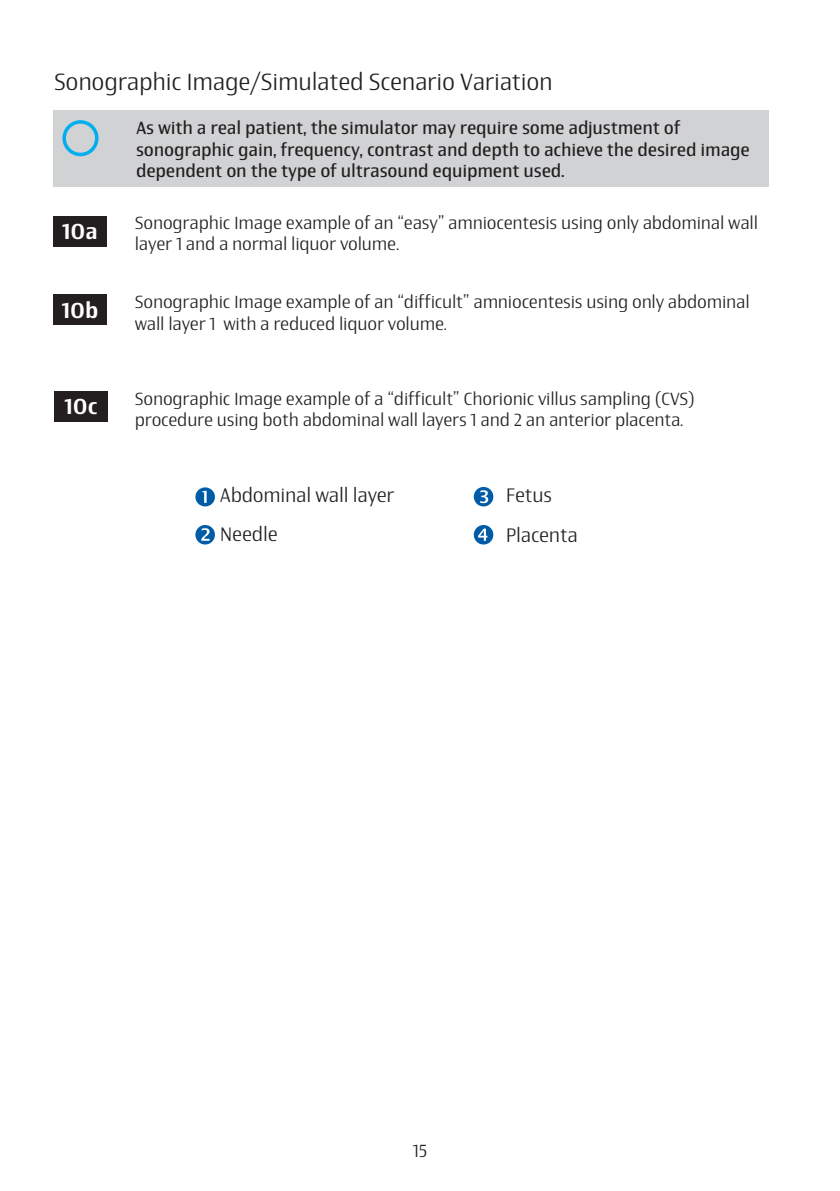
<style>
.page{position:relative;width:840px;height:1191px;background:#fff}
.page>*{position:absolute;margin:0;border:0;box-sizing:border-box;transform-origin:0 0}
.t1{font:300 24px "Newbery Sans Pro";letter-spacing:-.01em;color:#231f20}
.t2{font:500 22px "Newbery Sans Pro";color:#fff}
.t3{font:300 20px/38.8px "Newbery Sans Pro";letter-spacing:-.01em;color:#231f20}
.t4{font:300 18px/21.6px "Newbery Sans Pro";letter-spacing:-.01em;color:#231f20}
.t5{font:18px/21.6px "Newbery Sans Pro";letter-spacing:-.01em;color:#231f20}
</style>
<div class="page">
<div style="left:53px;top:216px;width:54px;height:31px;background:#231f20"></div>
<div style="left:53px;top:294px;width:54px;height:31px;background:#231f20"></div>
<div style="left:54px;top:391px;width:54px;height:30px;background:#231f20"></div>
<div style="left:53px;top:110px;width:715px;height:77px;background:#d1d2d4"></div>
<div style="left:62px;top:120px;width:36px;height:36px;border:4px solid #00aeef;border-radius:50%"></div>
<svg style="left:195px;top:487px;width:20px;height:19px"></svg>
<svg style="left:473px;top:487px;width:20px;height:19px"></svg>
<svg style="left:473px;top:525px;width:20px;height:19px"></svg>
<svg style="left:195px;top:525px;width:20px;height:19px"></svg>
<h1 class="t1" style="left:54px;top:67px;width:500px">Sonographic Image/Simulated Scenario Variation</h1>
<p class="t2" style="left:62px;top:218px;width:37px">10a</p>
<p class="t2" style="left:62px;top:296px;width:38px">10b</p>
<p class="t2" style="left:64px;top:393px;width:34px">10c</p>
<p class="t5" style="left:136px;top:117px;width:615px">As with a real patient, the simulator may require some adjustment of sonographic gain, frequency, contrast and depth to achieve the desired image dependent on the type of ultrasound equipment used.</p>
<p class="t4" style="left:135px;top:211px;width:624px">Sonographic Image example of an “easy” amniocentesis using only abdominal wall layer 1 and a normal liquor volume.</p>
<p class="t4" style="left:135px;top:291px;width:616px">Sonographic Image example of an “difficult” amniocentesis using only abdominal wall layer 1 with a reduced liquor volume.</p>
<p class="t4" style="left:135px;top:387px;width:561px">Sonographic Image example of a “difficult” Chorionic villus sampling (CVS) procedure using both abdominal wall layers 1 and 2 an anterior placenta.</p>
<p class="t3" style="left:220px;top:476px;width:176px">Abdominal wall layer<br>Needle</p>
<p class="t3" style="left:505px;top:476px;width:48px">Fetus</p>
<p class="t3" style="left:505px;top:515px;width:73px">Placenta</p>
<p class="t4" style="left:412px;top:1140px;width:16px">15</p>
</div>
